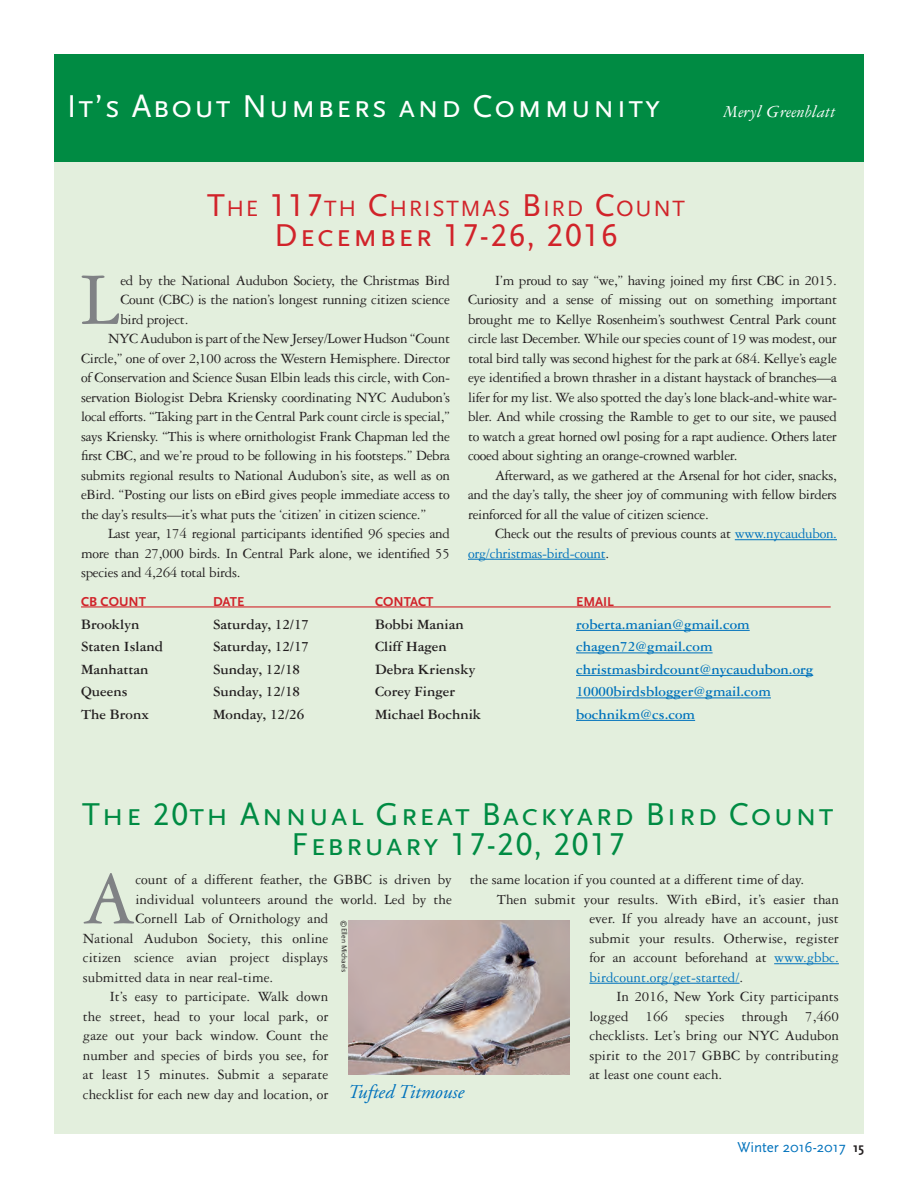
<style>
.page{position:relative;width:918px;height:1188px;background:#fff}
.page>*{position:absolute;margin:0;border:0;box-sizing:border-box;transform-origin:0 0}
.t1{font:78.75px "Garamond Three";color:#808285}
.t2{font:33px/30px "Scala Sans Caps";letter-spacing:.05em;color:#008b43;text-align:center}
.t3{font:33px "Scala Sans Caps";letter-spacing:.05em;color:#fff}
.t4{font:33px "Scala Sans Caps";letter-spacing:.05em;color:#d1232a}
.t5{font:23.1px "Scala Sans Caps";letter-spacing:.07em;color:#d1232a}
.t6{font:italic 19.5px "Adobe Garamond Pro";color:#0072bc}
.t7{font:italic 18px "Garamond Three";letter-spacing:.01em;color:#fff}
.t8{font:15px/19.5px "Garamond Three";letter-spacing:-.02em;color:#231f20;text-align:justify}
.t9{font:15px "Garamond Three";color:#231f20}
.t10{font:700 15px "Garamond Three";color:#231f20}
.t11{font:700 15px "Garamond Three";color:#0072bc}
.t12{font:15px/19.5px "Garamond Three";letter-spacing:-.02em;color:#0072bc}
.t13{font:15px "Garamond Three";color:#0072bc}
.t14{font:15px "Scala Sans";color:#0072bc}
.t15{font:700 13.5px "Scala Sans";color:#d1232a}
.t16{font:7.5px "Scala Sans";color:#231f20}
.s1{font-size:33px}
.s2{color:#231f20}
.s3{color:#0072bc}
.s4{font-weight:700;font-size:13.5px;color:#231f20}
</style>
<div class="page">
<div style="left:54px;top:54px;width:810px;height:1080px;background:#e3efdd"></div>
<div style="left:54px;top:54px;width:810px;height:108px;background:#008b43"></div>
<hr style="left:735px;top:539px;width:102px;height:1px;background:#0072bc">
<hr style="left:468px;top:559px;width:137px;height:1px;background:#0072bc">
<hr style="left:81px;top:606px;width:750px;height:1px;background:#d1232a">
<hr style="left:576px;top:630px;width:174px;height:1px;background:#0072bc">
<hr style="left:576px;top:653px;width:137px;height:1px;background:#0072bc">
<hr style="left:576px;top:675px;width:237px;height:1px;background:#0072bc">
<hr style="left:576px;top:698px;width:195px;height:1px;background:#0072bc">
<hr style="left:576px;top:720px;width:119px;height:1px;background:#0072bc">
<hr style="left:774px;top:963px;width:65px;height:1px;background:#0072bc">
<hr style="left:589px;top:983px;width:151px;height:1px;background:#0072bc">
<img style="left:349px;top:921px;width:220px;height:153px">
<h2 class="t3" style="left:67px;top:88px;width:595px">It’s About Numbers and Community</h2>
<p class="t7" style="left:723px;top:102px;width:114px">Meryl Greenblatt</p>
<h3 class="t5" style="left:207px;top:196px;width:479px"><span class="s1">T</span>HE <span class="s1">117</span>TH <span class="s1">C</span>HRISTMAS <span class="s1">B</span>IRD <span class="s1">C</span>OUNT</h3>
<h2 class="t4" style="left:274px;top:218px;width:345px">December 17-26, 2016</h2>
<h1 class="t1" style="left:81px;top:257px;width:41px">L</h1>
<p class="t8" style="left:120px;top:270px;width:331px">ed by the National Audubon Society, the Christmas Bird</p>
<p class="t8" style="left:120px;top:290px;width:331px">Count (CBC) is the nation’s longest running citizen science</p>
<p class="t8" style="left:120px;top:309px;width:70px">bird project.</p>
<p class="t8" style="left:108px;top:329px;width:344px">NYC Audubon is part of the New Jersey/Lower Hudson “Count</p>
<p class="t8" style="left:81px;top:348px;width:371px">Circle,” one of over 2,100 across the Western Hemisphere. Director</p>
<p class="t8" style="left:81px;top:368px;width:370px">of Conservation and Science Susan Elbin leads this circle, with Con-</p>
<p class="t8" style="left:81px;top:387px;width:370px">servation Biologist Debra Kriensky coordinating NYC Audubon’s</p>
<p class="t8" style="left:81px;top:407px;width:370px">local efforts. “Taking part in the Central Park count circle is special,”</p>
<p class="t8" style="left:81px;top:426px;width:370px">says Kriensky. “This is where ornithologist Frank Chapman led the</p>
<p class="t8" style="left:81px;top:446px;width:370px">first CBC, and we’re proud to be following in his footsteps.” Debra</p>
<p class="t8" style="left:81px;top:465px;width:370px">submits regional results to National Audubon’s site, as well as on</p>
<p class="t8" style="left:81px;top:485px;width:370px">eBird. “Posting our lists on eBird gives people immediate access to</p>
<p class="t8" style="left:81px;top:504px;width:347px">the day’s results—it’s what puts the ‘citizen’ in citizen science.”</p>
<p class="t8" style="left:108px;top:524px;width:344px">Last year, 174 regional participants identified 96 species and</p>
<p class="t8" style="left:81px;top:543px;width:370px">more than 27,000 birds. In Central Park alone, we identified 55</p>
<p class="t8" style="left:81px;top:563px;width:161px">species and 4,264 total birds.</p>
<p class="t8" style="left:468px;top:270px;width:371px;text-indent:27px">I’m proud to say “we,” having joined my first CBC in 2015.<br>Curiosity and a sense of missing out on something important brought me to Kellye Rosenheim’s southwest Central Park count circle last December. While our species count of 19 was modest, our total bird tally was second highest for the park at 684. Kellye’s eagle eye identified a brown thrasher in a distant haystack of branches—a lifer for my list. We also spotted the day’s lone black-and-white war&shy;bler. And while crossing the Ramble to get to our site, we paused to watch a great horned owl posing for a rapt audience. Others later cooed about sighting an orange-crowned warbler.</p>
<p class="t8" style="left:468px;top:465px;width:371px;text-indent:27px">Afterward, as we gathered at the Arsenal for hot cider, snacks, and the day’s tally, the sheer joy of communing with fellow birders reinforced for all the value of citizen science.</p>
<p class="t12" style="left:468px;top:524px;width:370px;text-indent:27px"><span class="s2">Check out the results of previous counts at</span> www.nycaudubon. org/christmas-bird-count<span class="s2">.</span></p>
<p class="t15" style="left:81px;top:595px;width:37px">CB COUNT</p>
<p class="t15" style="left:213px;top:595px;width:17px">DATE</p>
<p class="t15" style="left:375px;top:595px;width:16px">CONTACTE</p>
<p class="t15" style="left:583px;top:595px;width:20px">MAIL</p>
<p class="t10" style="left:81px;top:616px;width:60px">Brooklyn</p>
<p class="t10" style="left:213px;top:616px;width:98px">Saturday, 12/17</p>
<p class="t10" style="left:375px;top:616px;width:90px">Bobbi Manian</p>
<p class="t11" style="left:576px;top:616px;width:175px">roberta.manian@gmail.com</p>
<p class="t10" style="left:81px;top:639px;width:84px">Staten Island</p>
<p class="t10" style="left:213px;top:639px;width:98px">Saturday, 12/17</p>
<p class="t10" style="left:375px;top:639px;width:73px">Cliff Hagen</p>
<p class="t11" style="left:576px;top:639px;width:138px">chagen72@gmail.com</p>
<p class="t10" style="left:81px;top:661px;width:69px">Manhattan</p>
<p class="t10" style="left:213px;top:661px;width:88px">Sunday, 12/18</p>
<p class="t10" style="left:375px;top:661px;width:102px">Debra Kriensky</p>
<p class="t11" style="left:576px;top:661px;width:239px">christmasbirdcount@nycaudubon.org</p>
<p class="t10" style="left:81px;top:684px;width:48px">Queens</p>
<p class="t10" style="left:213px;top:684px;width:88px">Sunday, 12/18</p>
<p class="t10" style="left:375px;top:684px;width:82px">Corey Finger</p>
<p class="t11" style="left:576px;top:684px;width:196px">10000birdsblogger@gmail.com</p>
<p class="t10" style="left:81px;top:706px;width:69px">The Bronx</p>
<p class="t10" style="left:213px;top:706px;width:93px">Monday, 12/26</p>
<p class="t10" style="left:375px;top:706px;width:108px">Michael Bochnik</p>
<p class="t11" style="left:576px;top:706px;width:121px">bochnikm@cs.com</p>
<h2 class="t2" style="left:82px;top:800px;width:753px">The 20th Annual Great Backyard Bird Count<br>February 17-20, 2017</h2>
<h1 class="t1" style="left:83px;top:857px;width:54px">A</h1>
<p class="t9" style="left:135px;top:872px;width:318px">count of a different feather, the GBBC is driven by</p>
<p class="t9" style="left:470px;top:872px;width:336px">the same location if you counted at a different time of day.</p>
<p class="t9" style="left:497px;top:891px;width:344px">Then submit your results. With eBird, it’s easier than</p>
<p class="t9" style="left:589px;top:911px;width:251px">ever. If you already have an account, just</p>
<p class="t9" style="left:589px;top:930px;width:251px">submit your results. Otherwise, register</p>
<p class="t9" style="left:589px;top:950px;width:251px">for an account beforehand at <span class="s3">www.gbbc.</span></p>
<p class="t13" style="left:589px;top:969px;width:155px">birdcount.org/get-started/<span class="s2">.</span></p>
<p class="t9" style="left:616px;top:989px;width:224px">In 2016, New York City participants</p>
<p class="t9" style="left:589px;top:1008px;width:251px">logged 166 species through 7,460</p>
<p class="t9" style="left:589px;top:1028px;width:251px">checklists. Let’s bring our NYC Audubon</p>
<p class="t9" style="left:589px;top:1047px;width:251px">spirit to the 2017 GBBC by contributing</p>
<p class="t9" style="left:589px;top:1067px;width:134px">at least one count each.</p>
<p class="t9" style="left:135px;top:891px;width:318px">individual volunteers around the world. Led by the</p>
<p class="t9" style="left:135px;top:911px;width:194px">Cornell Lab of Ornithology and</p>
<p class="t9" style="left:83px;top:930px;width:247px">National Audubon Society, this online</p>
<p class="t9" style="left:83px;top:950px;width:247px">citizen science avian project displays</p>
<p class="t9" style="left:83px;top:969px;width:192px">submitted data in near real-time.</p>
<p class="t9" style="left:110px;top:989px;width:220px">It’s easy to participate. Walk down</p>
<p class="t9" style="left:83px;top:1008px;width:247px">the street, head to your local park, or</p>
<p class="t9" style="left:83px;top:1028px;width:247px">gaze out your back window. Count the</p>
<p class="t9" style="left:83px;top:1047px;width:247px">number and species of birds you see, for</p>
<p class="t9" style="left:83px;top:1067px;width:247px">at least 15 minutes. Submit a separate</p>
<p class="t9" style="left:83px;top:1086px;width:247px">checklist for each new day and location, or</p>
<p class="t16" style="left:348px;top:920px;width:54px;rotate:90deg">©Ellen M ichaels</p>
<h3 class="t6" style="left:348px;top:1081px;width:118px">Tufted Titmouse</h3>
<p class="t14" style="left:737px;top:1139px;width:128px">Winter 2016-2017 <span class="s4">15</span></p>
</div>
